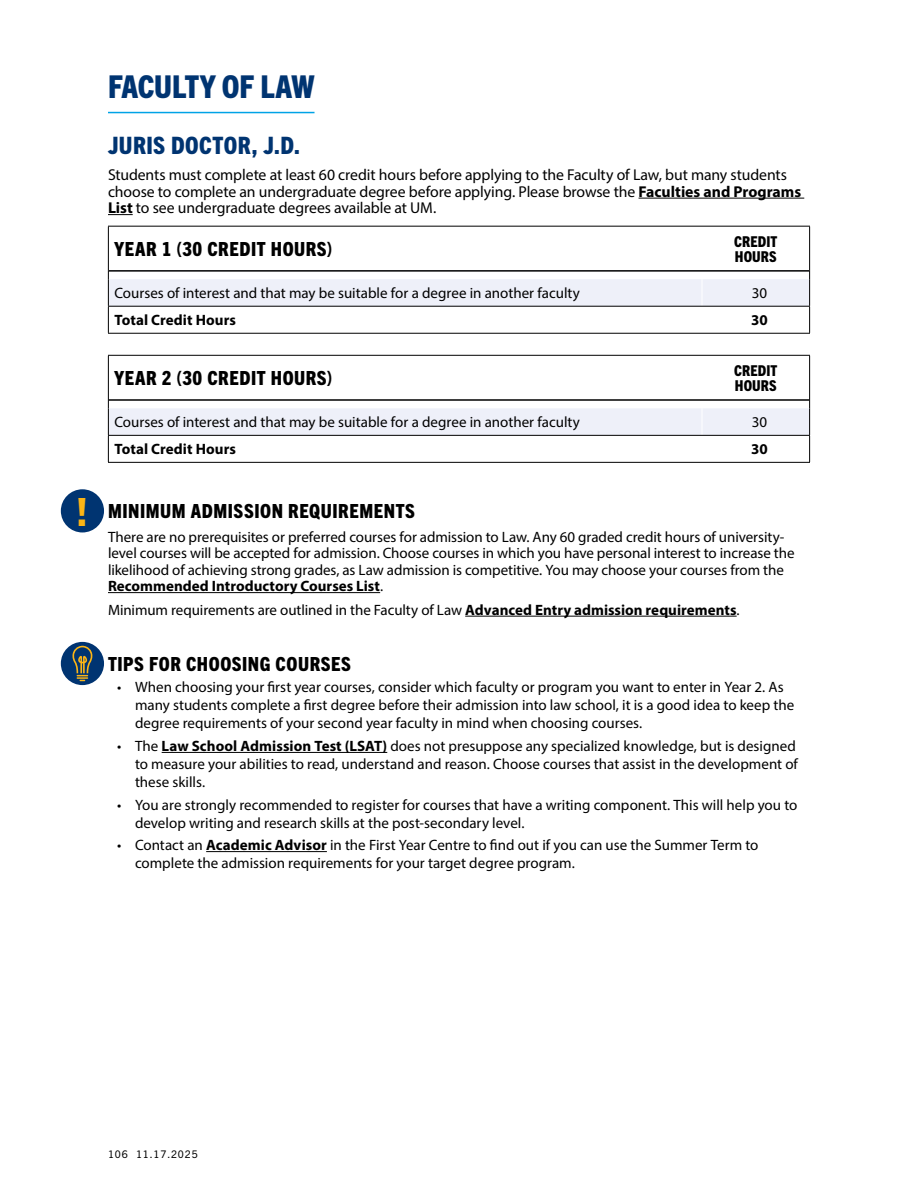
<style>
.page{position:relative;width:918px;height:1188px;background:#fff}
.page>*{position:absolute;margin:0;border:0;box-sizing:border-box;transform-origin:0 0}
.t1{font:800 condensed 39px "Trade Gothic Next LT Pro";color:#fcb515}
.t2{font:800 condensed 31.5px "Trade Gothic Next LT Pro";letter-spacing:-.005em;color:#003471}
.t3{font:800 condensed 24px "Trade Gothic Next LT Pro";letter-spacing:.02em;color:#003471}
.t4{font:800 condensed 19.5px "Trade Gothic Next LT Pro";letter-spacing:.03em;color:#000}
.t5{font:15.75px/16.5px "Myriad Pro";letter-spacing:-.005em;color:#000}
.t6{font:15px/18px "Myriad Pro";color:#000}
.t7{font:700 15px "Myriad Pro";letter-spacing:.005em;color:#000}
.t8{font:800 condensed 15px/15px "Trade Gothic Next LT Pro";letter-spacing:.005em;color:#000}
.t9{font:10.5px "Trade Gothic Next LT Pro";letter-spacing:.08em;color:#000}
.s1{font-weight:700}
</style>
<div class="page">
<hr style="left:108px;top:112px;width:207px;height:1px;background:#00a3e6">
<hr style="left:639px;top:198px;width:165px;height:1px;background:#000">
<svg style="left:108px;top:214px;width:25px;height:1px"></svg>
<svg style="left:109px;top:461px;width:700px;height:1px"></svg>
<svg style="left:109px;top:279px;width:700px;height:156px"></svg>
<hr style="left:702px;top:356px;width:1px;height:43px;background:#fff">
<svg style="left:702px;top:279px;width:1px;height:54px"></svg>
<svg style="left:702px;top:401px;width:1px;height:61px"></svg>
<hr style="left:108px;top:227px;width:1px;height:44px;background:#000">
<hr style="left:108px;top:226px;width:594px;height:1px;background:#000">
<hr style="left:702px;top:226px;width:108px;height:1px;background:#000">
<hr style="left:809px;top:227px;width:1px;height:44px;background:#000">
<svg style="left:108px;top:271px;width:1px;height:84px"></svg>
<svg style="left:809px;top:271px;width:1px;height:84px"></svg>
<hr style="left:108px;top:333px;width:594px;height:1px;background:#000">
<hr style="left:702px;top:333px;width:108px;height:1px;background:#000">
<hr style="left:108px;top:356px;width:1px;height:44px;background:#000">
<hr style="left:108px;top:355px;width:594px;height:1px;background:#000">
<hr style="left:702px;top:355px;width:108px;height:1px;background:#000">
<hr style="left:809px;top:356px;width:1px;height:44px;background:#000">
<svg style="left:108px;top:400px;width:1px;height:62px"></svg>
<svg style="left:809px;top:400px;width:1px;height:62px"></svg>
<hr style="left:108px;top:462px;width:594px;height:1px;background:#000">
<hr style="left:702px;top:462px;width:108px;height:1px;background:#000">
<hr style="left:109px;top:270px;width:593px;height:2px;background:#000">
<hr style="left:702px;top:270px;width:107px;height:2px;background:#000">
<hr style="left:109px;top:399px;width:593px;height:2px;background:#000">
<hr style="left:702px;top:399px;width:107px;height:2px;background:#000">
<hr style="left:108px;top:435px;width:594px;height:1px;background:#000">
<hr style="left:702px;top:435px;width:108px;height:1px;background:#000">
<hr style="left:108px;top:306px;width:594px;height:1px;background:#000">
<hr style="left:702px;top:306px;width:108px;height:1px;background:#000">
<hr style="left:108px;top:592px;width:272px;height:1px;background:#000">
<hr style="left:465px;top:616px;width:272px;height:1px;background:#000">
<hr style="left:162px;top:752px;width:225px;height:1px;background:#000">
<hr style="left:206px;top:851px;width:121px;height:1px;background:#000">
<div style="left:61px;top:489px;width:43px;height:43px;background:#003471;border-radius:50%"></div>
<div style="left:61px;top:642px;width:43px;height:43px;background:#003471;border-radius:50%"></div>
<svg style="left:72px;top:646px;width:20px;height:35px"></svg>
<h1 class="t1" style="left:78px;top:485px;width:11px">!</h1>
<h2 class="t2" style="left:108px;top:65px;width:208px">FACULTY OF LAW</h2>
<h3 class="t3" style="left:108px;top:128px;width:194px">JURIS DOCTOR, J.D.</h3>
<p class="t5" style="left:108px;top:166px;width:695px">Students must complete at least 60 credit hours before applying to the Faculty of Law, but many students choose to complete an undergraduate degree before applying. Please browse the <span class="s1">Faculties and Programs<br>List</span> to see undergraduate degrees available at UM.</p>
<h3 class="t4" style="left:114px;top:236px;width:219px">YEAR 1 (30 CREDIT HOURS)</h3>
<p class="t8" style="left:734px;top:233px;width:45px">CREDIT<br>HOURS</p>
<p class="t6" style="left:114px;top:284px;width:467px">Courses of interest and that may be suitable for a degree in another faculty</p>
<p class="t6" style="left:752px;top:284px;width:17px">30</p>
<p class="t7" style="left:114px;top:311px;width:123px">Total Credit Hours</p>
<p class="t7" style="left:751px;top:311px;width:18px">30</p>
<h3 class="t4" style="left:114px;top:365px;width:219px">YEAR 2 (30 CREDIT HOURS)</h3>
<p class="t8" style="left:734px;top:362px;width:45px">CREDIT<br>HOURS</p>
<p class="t6" style="left:114px;top:413px;width:467px">Courses of interest and that may be suitable for a degree in another faculty</p>
<p class="t6" style="left:752px;top:413px;width:17px">30</p>
<p class="t7" style="left:114px;top:440px;width:123px">Total Credit Hours</p>
<p class="t7" style="left:751px;top:440px;width:18px">30</p>
<h3 class="t4" style="left:108px;top:497px;width:309px">MINIMUM ADMISSION REQUIREMENTS</h3>
<p class="t6" style="left:108px;top:528px;width:688px;line-height:16.5px">There are no prerequisites or preferred courses for admission to Law. Any 60 graded credit hours of university&shy;level courses will be accepted for admission. Choose courses in which you have personal interest to increase the likelihood of achieving strong grades, as Law admission is competitive. You may choose your courses from the <span class="s1">Recommended Introductory Courses List</span>.</p>
<p class="t6" style="left:108px;top:600px;width:633px">Minimum requirements are outlined in the Faculty of Law <span class="s1">Advanced Entry admission requirements</span>.</p>
<h3 class="t4" style="left:108px;top:650px;width:245px">TIPS FOR CHOOSING COURSES</h3>
<p class="t6" style="left:135px;top:678px;width:661px;text-indent:-18px">• When choosing your first year courses, consider which faculty or program you want to enter in Year 2. As many students complete a first degree before their admission into law school, it is a good idea to keep the degree requirements of your second year faculty in mind when choosing courses.</p>
<p class="t6" style="left:135px;top:737px;width:665px;text-indent:-18px">• The <span class="s1">Law School Admission Test (LSAT)</span> does not presuppose any specialized knowledge, but is designed to measure your abilities to read, understand and reason. Choose courses that assist in the development of these skills.</p>
<p class="t6" style="left:135px;top:795px;width:664px;text-indent:-18px">• You are strongly recommended to register for courses that have a writing component. This will help you to develop writing and research skills at the post-secondary level.</p>
<p class="t6" style="left:135px;top:836px;width:625px;text-indent:-18px">• Contact an <span class="s1">Academic Advisor</span> in the First Year Centre to find out if you can use the Summer Term to complete the admission requirements for your target degree program.</p>
<p class="t9" style="left:108px;top:1146px;width:91px">106 11.17.2025</p>
</div>
